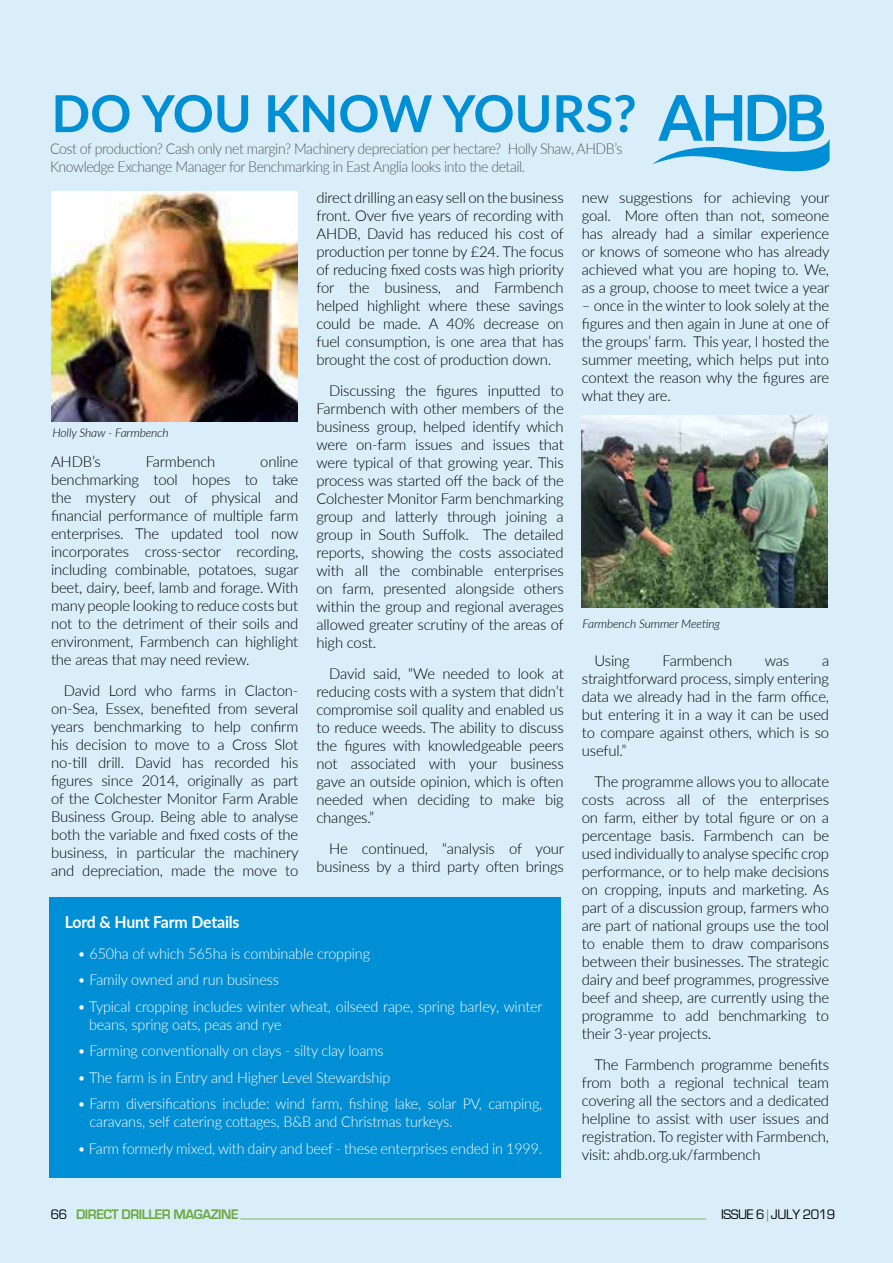
<style>
.page{position:relative;width:893px;height:1263px;background:#d9eef9}
.page>*{position:absolute;margin:0;border:0;box-sizing:border-box;transform-origin:0 0}
.t1{font:700 51px "Lato";color:#008fd4}
.t2{font:700 16.5px "Lato";letter-spacing:-.01em;color:#fff;scale:.96 1}
.t3{font:300 15px/18px "Lato";letter-spacing:-.01em;color:#000;text-align:justify}
.t4{font:300 15px/18px "Lato";letter-spacing:-.01em;color:#fff;scale:.96 1}
.t5{font:300 15px/18px "Lato";letter-spacing:-.03em;color:#58595b;scale:.94 1}
.t6{font:14.25px "Eurostile";letter-spacing:-.03em;color:#000}
.t7{font:700 14.25px "Eurostile";letter-spacing:-.03em;color:#6ea842}
.t8{font:italic 300 12px "Lato";letter-spacing:-.01em;color:#000}
.s1{color:#6ea842}
</style>
<div class="page">
<hr style="left:240px;top:1218px;width:466px;height:1px;background:#6ea842">
<svg style="left:652px;top:95px;width:178px;height:77px"></svg>
<div style="left:50px;top:897px;width:511px;height:281px;background:#008fd4"></div>
<img style="left:51px;top:191px;width:247px;height:230px">
<img style="left:581px;top:415px;width:247px;height:192px">
<h1 class="t1" style="left:51px;top:76px;width:587px">DO YOU KNOW YOURS?</h1>
<p class="t5" style="left:50px;top:139px;width:610px">Cost of production? Cash only net margin? Machinery depreciation per hectare? Holly Shaw, AHDB’s<br>Knowledge Exchange Manager for Benchmarking in East Anglia looks into the detail.</p>
<p class="t8" style="left:52px;top:424px;width:118px">Holly Shaw - Farmbench</p>
<p class="t3" style="left:51px;top:452px;width:51px">AHDB’s</p>
<p class="t3" style="left:146px;top:452px;width:71px">Farmbench</p>
<p class="t3" style="left:51px;top:452px;width:249px;text-indent:209px">online benchmarking tool hopes to take the mystery out of physical and financial performance of multiple farm enterprises. The updated tool now incorporates cross-sector recording, including combinable, potatoes, sugar beet, dairy, beef, lamb and forage. With many people looking to reduce costs but not to the detriment of their soils and environment, Farmbench can highlight the areas that may need review.</p>
<p class="t3" style="left:51px;top:681px;width:249px;text-indent:13px">David Lord who farms in Clacton&shy;on-Sea, Essex, benefited from several years benchmarking to help confirm his decision to move to a Cross Slot no-till drill. David has recorded his figures since 2014, originally as part of the Colchester Monitor Farm Arable Business Group. Being able to analyse both the variable and fixed costs of the business, in particular the machinery and depreciation, made the move to</p>
<p class="t3" style="left:316px;top:188px;width:249px">direct drilling an easy sell on the business front. Over five years of recording with AHDB, David has reduced his cost of production per tonne by £24. The focus of reducing fixed costs was high priority for the business, and Farmbench helped highlight where these savings could be made. A 40% decrease on fuel consumption, is one area that has brought the cost of production down.</p>
<p class="t3" style="left:316px;top:381px;width:249px;text-indent:13px">Discussing the figures inputted to Farmbench with other members of the business group, helped identify which were on-farm issues and issues that were typical of that growing year. This process was started off the back of the Colchester Monitor Farm benchmarking group and latterly through joining a group in South Suffolk. The detailed reports, showing the costs associated with all the combinable enterprises on farm, presented alongside others within the group and regional averages allowed greater scrutiny of the areas of high cost.</p>
<p class="t3" style="left:316px;top:664px;width:249px;text-indent:13px">David said, “We needed to look at reducing costs with a system that didn’t compromise soil quality and enabled us to reduce weeds. The ability to discuss the figures with knowledgeable peers not associated with your business gave an outside opinion, which is often needed when deciding to make big changes.”</p>
<p class="t3" style="left:316px;top:839px;width:249px;text-align:right">He continued, “analysis of your business by a third party often brings</p>
<p class="t2" style="left:65px;top:910px;width:184px">Lord &amp; Hunt Farm Details</p>
<p class="t4" style="left:78px;top:944px;width:306px">• 650ha of which 565ha is combinable cropping</p>
<p class="t4" style="left:78px;top:970px;width:211px">• Family owned and run business</p>
<p class="t4" style="left:89px;top:997px;width:474px;text-indent:-12px">• Typical cropping includes winter wheat, oilseed rape, spring barley, winter beans, spring oats, peas and rye</p>
<p class="t4" style="left:78px;top:1041px;width:320px">• Farming conventionally on clays - silty clay loams</p>
<p class="t4" style="left:78px;top:1068px;width:327px">• The farm is in Entry and Higher Level Stewardship</p>
<p class="t4" style="left:90px;top:1094px;width:473px;text-indent:-12px">• Farm diversifications include: wind farm, fishing lake, solar PV, camping, caravans, self catering cottages, B&amp;B and Christmas turkeys.</p>
<p class="t4" style="left:78px;top:1139px;width:486px">• Farm formerly mixed, with dairy and beef - these enterprises ended in 1999.</p>
<p class="t3" style="left:582px;top:188px;width:249px">new suggestions for achieving your goal. More often than not, someone has already had a similar experience or knows of someone who has already achieved what you are hoping to. We, as a group, choose to meet twice a year</p>
<p class="t3" style="left:582px;top:296px;width:249px">– once in the winter to look solely at the figures and then again in June at one of the groups’ farm. This year, I hosted the summer meeting, which helps put into context the reason why the figures are what they are.</p>
<p class="t8" style="left:583px;top:615px;width:139px">Farmbench Summer Meeting</p>
<p class="t3" style="left:595px;top:651px;width:37px">Using</p>
<p class="t3" style="left:662px;top:651px;width:71px">Farmbench</p>
<p class="t3" style="left:765px;top:651px;width:26px">was</p>
<p class="t3" style="left:582px;top:651px;width:249px;text-indent:240px">a straightforward process, simply entering data we already had in the farm office, but entering it in a way it can be used to compare against others, which is so useful.”</p>
<p class="t3" style="left:582px;top:772px;width:249px;text-indent:13px">The programme allows you to allocate costs across all of the enterprises on farm, either by total figure or on a percentage basis. Farmbench can be used individually to analyse specific crop performance, or to help make decisions on cropping, inputs and marketing. As part of a discussion group, farmers who are part of national groups use the tool to enable them to draw comparisons between their businesses. The strategic dairy and beef programmes, progressive beef and sheep, are currently using the programme to add benchmarking to their 3-year projects.</p>
<p class="t3" style="left:582px;top:1055px;width:249px;text-indent:13px">The Farmbench programme benefits from both a regional technical team covering all the sectors and a dedicated helpline to assist with user issues and registration. To register with Farmbench, visit: ahdb.org.uk/farmbench</p>
<p class="t6" style="left:51px;top:1207px;width:18px">66</p>
<p class="t7" style="left:76px;top:1207px;width:164px">DIRECT DRILLER MAGAZINE</p>
<p class="t6" style="left:696px;top:1207px;width:105px">ISSUE 7 <span class="s1">|</span> OCTOBER</p>
<p class="t6" style="left:721px;top:1207px;width:116px">ISSUE 6 <span class="s1">|</span> JULY 2019</p>
</div>
